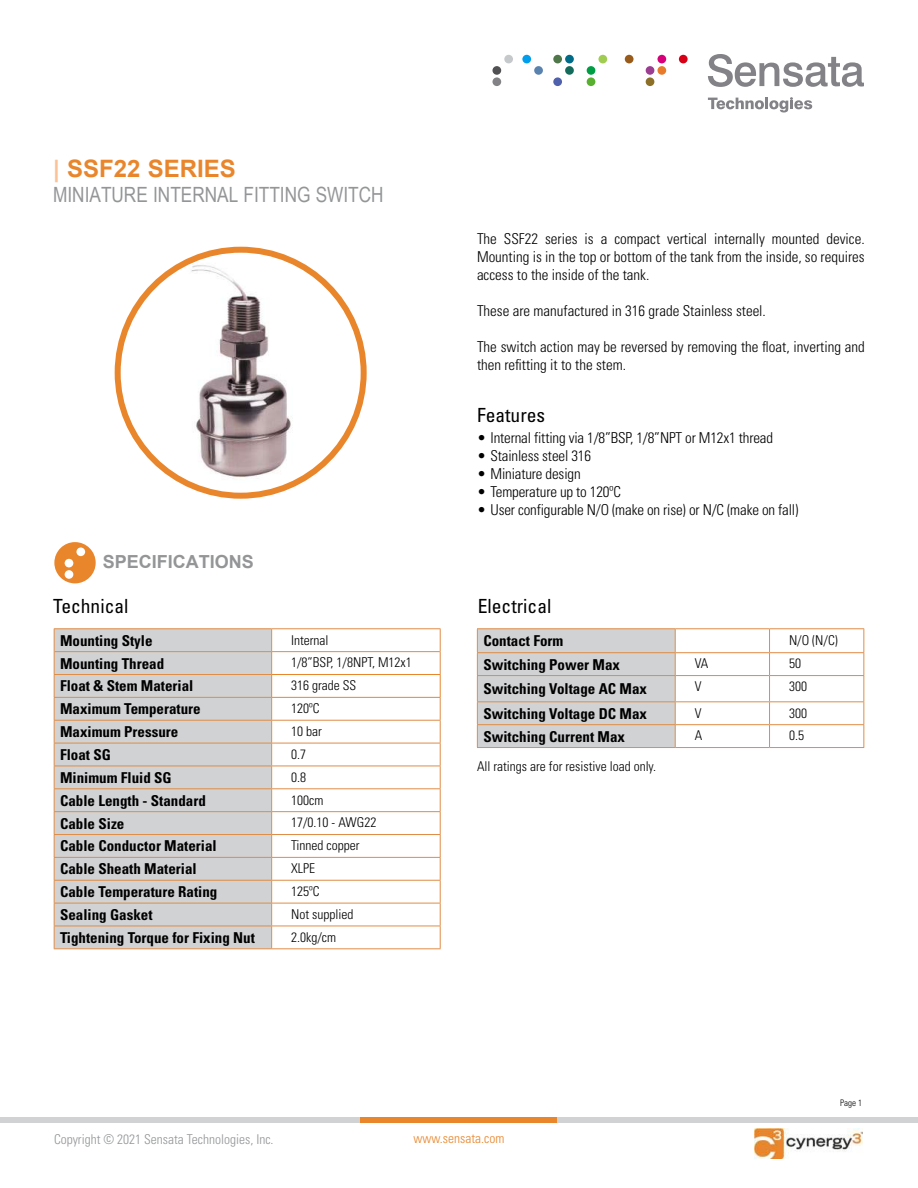
<style>
.page{position:relative;width:918px;height:1188px;background:#fff}
.page>*{position:absolute;margin:0;border:0;box-sizing:border-box;transform-origin:0 0}
.t1{font:700 24px "Arial";color:#e9862c}
.t2{font:21px "Arial Narrow";color:#939597}
.t3{font:condensed 19.5px "Univers LT Std";color:#000}
.t4{font:700 18px "Arial";color:#939597}
.t5{font:300 condensed 15px/18px "Univers LT Std";color:#000;text-align:justify}
.t6{font:700 condensed 15px "Univers LT Std";color:#000}
.t7{font:300 condensed 13.5px "Univers LT Std";color:#000}
.t8{font:300 condensed 13.5px "Univers LT Std";color:#939597}
.t9{font:300 condensed 13.5px "Univers LT Std";color:#e9862c}
.t10{font:300 condensed 9px "Univers LT Std";color:#000}
.s1{color:#fbc297}
</style>
<div class="page">
<svg style="left:708px;top:54px;width:156px;height:33px"></svg>
<svg style="left:708px;top:97px;width:104px;height:15px"></svg>
<div style="left:492px;top:77px;width:9px;height:9px;background:#828287;border-radius:50%"></div>
<div style="left:522px;top:55px;width:9px;height:8px;background:#009eed;border-radius:50%"></div>
<div style="left:534px;top:66px;width:9px;height:9px;background:#5982af;border-radius:50%"></div>
<div style="left:553px;top:55px;width:9px;height:8px;background:#4f7749;border-radius:50%"></div>
<div style="left:565px;top:55px;width:9px;height:8px;background:#006b87;border-radius:50%"></div>
<div style="left:565px;top:66px;width:9px;height:9px;background:#146b5b;border-radius:50%"></div>
<div style="left:553px;top:77px;width:9px;height:9px;background:#4f60ad;border-radius:50%"></div>
<div style="left:598px;top:55px;width:9px;height:8px;background:#a0cc51;border-radius:50%"></div>
<div style="left:587px;top:66px;width:8px;height:9px;background:#009e44;border-radius:50%"></div>
<div style="left:587px;top:77px;width:8px;height:9px;background:#59af30;border-radius:50%"></div>
<div style="left:657px;top:55px;width:9px;height:8px;background:#d8007a;border-radius:50%"></div>
<div style="left:646px;top:66px;width:8px;height:9px;background:#9b3d91;border-radius:50%"></div>
<div style="left:657px;top:66px;width:9px;height:9px;background:#e87a2b;border-radius:50%"></div>
<div style="left:646px;top:77px;width:8px;height:9px;background:#8c7028;border-radius:50%"></div>
<div style="left:679px;top:55px;width:9px;height:8px;background:#d80016;border-radius:50%"></div>
<div style="left:504px;top:55px;width:9px;height:8px;background:#c6c9cc;border-radius:50%"></div>
<div style="left:492px;top:66px;width:9px;height:9px;background:#515154;border-radius:50%"></div>
<div style="left:625px;top:55px;width:9px;height:8px;background:#995b19;border-radius:50%"></div>
<div style="left:0;top:1117px;width:918px;height:6px;background:#d1d2d4"></div>
<div style="left:361px;top:1117px;width:196px;height:6px;background:#e9862c"></div>
<img style="left:754px;top:1128px;width:108px;height:30px">
<div style="left:55px;top:629px;width:216px;height:319px;background:#d1d2d4"></div>
<hr style="left:54px;top:628px;width:218px;height:1px;background:#df8d47">
<hr style="left:272px;top:628px;width:169px;height:1px;background:#df8d47">
<hr style="left:55px;top:651px;width:217px;height:1px;background:#df8d47">
<hr style="left:272px;top:651px;width:168px;height:1px;background:#df8d47">
<hr style="left:54px;top:674px;width:217px;height:1px;background:#df8d47">
<hr style="left:54px;top:697px;width:217px;height:1px;background:#df8d47">
<hr style="left:54px;top:720px;width:218px;height:1px;background:#df8d47">
<hr style="left:272px;top:720px;width:169px;height:1px;background:#df8d47">
<hr style="left:54px;top:743px;width:218px;height:1px;background:#df8d47">
<hr style="left:272px;top:743px;width:169px;height:1px;background:#df8d47">
<hr style="left:54px;top:766px;width:218px;height:1px;background:#df8d47">
<hr style="left:272px;top:766px;width:169px;height:1px;background:#df8d47">
<hr style="left:54px;top:788px;width:218px;height:1px;background:#df8d47">
<hr style="left:272px;top:788px;width:169px;height:1px;background:#df8d47">
<hr style="left:54px;top:811px;width:218px;height:1px;background:#df8d47">
<hr style="left:272px;top:811px;width:169px;height:1px;background:#df8d47">
<hr style="left:54px;top:834px;width:218px;height:1px;background:#df8d47">
<hr style="left:272px;top:834px;width:169px;height:1px;background:#df8d47">
<hr style="left:54px;top:857px;width:218px;height:1px;background:#df8d47">
<hr style="left:272px;top:857px;width:169px;height:1px;background:#df8d47">
<hr style="left:54px;top:880px;width:218px;height:1px;background:#df8d47">
<hr style="left:272px;top:880px;width:169px;height:1px;background:#df8d47">
<hr style="left:54px;top:903px;width:218px;height:1px;background:#df8d47">
<hr style="left:272px;top:903px;width:169px;height:1px;background:#df8d47">
<hr style="left:54px;top:926px;width:218px;height:1px;background:#df8d47">
<svg style="left:54px;top:629px;width:1px;height:319px"></svg>
<hr style="left:272px;top:926px;width:169px;height:1px;background:#df8d47">
<hr style="left:54px;top:948px;width:218px;height:1px;background:#df8d47">
<hr style="left:272px;top:948px;width:169px;height:1px;background:#df8d47">
<hr style="left:271px;top:674px;width:170px;height:1px;background:#e9862c">
<svg style="left:271px;top:629px;width:1px;height:319px"></svg>
<svg style="left:440px;top:629px;width:1px;height:319px"></svg>
<hr style="left:271px;top:697px;width:170px;height:1px;background:#e9862c">
<hr style="left:477px;top:628px;width:198px;height:1px;background:#df8d47">
<hr style="left:675px;top:628px;width:95px;height:1px;background:#df8d47">
<hr style="left:770px;top:628px;width:94px;height:1px;background:#df8d47">
<hr style="left:675px;top:701px;width:95px;height:1px;background:#df8d47">
<hr style="left:770px;top:701px;width:94px;height:1px;background:#df8d47">
<hr style="left:675px;top:652px;width:95px;height:1px;background:#df8d47">
<hr style="left:770px;top:652px;width:94px;height:1px;background:#df8d47">
<hr style="left:675px;top:675px;width:95px;height:1px;background:#df8d47">
<hr style="left:770px;top:675px;width:94px;height:1px;background:#df8d47">
<hr style="left:675px;top:724px;width:95px;height:1px;background:#df8d47">
<svg style="left:477px;top:629px;width:199px;height:118px;background:#d1cecd"></svg>
<hr style="left:770px;top:724px;width:94px;height:1px;background:#df8d47">
<svg style="left:769px;top:629px;width:1px;height:118px"></svg>
<svg style="left:863px;top:629px;width:1px;height:118px"></svg>
<hr style="left:477px;top:747px;width:198px;height:1px;background:#df8d47">
<hr style="left:675px;top:747px;width:95px;height:1px;background:#df8d47">
<hr style="left:770px;top:747px;width:94px;height:1px;background:#df8d47">
<svg style="left:54px;top:542px;width:42px;height:41px"></svg>
<img style="left:187px;top:263px;width:108px;height:220px">
<div style="left:115px;top:247px;width:252px;height:252px;border:6px solid #e9862c;border-radius:50%"></div>
<h1 class="t1" style="left:53px;top:160px;width:184px"><span class="s1">|</span> SSF22 SERIES</h1>
<h2 class="t2" style="left:53px;top:183px;width:332px">MINIATURE INTERNAL FITTING SWITCH</h2>
<p class="t4" style="left:103px;top:555px;width:153px">SPECIFICATIONS</p>
<p class="t5" style="left:477px;top:231px;width:389px">The SSF22 series is a compact vertical internally mounted device.<br>Mounting is in the top or bottom of the tank from the inside, so requires access to the inside of the tank.</p>
<p class="t5" style="left:477px;top:303px;width:290px">These are manufactured in 316 grade Stainless steel.</p>
<p class="t5" style="left:477px;top:339px;width:389px">The switch action may be reversed by removing the float, inverting and then refitting it to the stem.</p>
<h3 class="t3" style="left:477px;top:404px;width:70px">Features</h3>
<p class="t5" style="left:477px;top:430px;width:298px">• Internal fitting via 1/8”BSP, 1/8”NPT or M12x1 thread</p>
<p class="t5" style="left:477px;top:448px;width:116px">• Stainless steel 316</p>
<p class="t5" style="left:477px;top:466px;width:105px">• Miniature design</p>
<p class="t5" style="left:477px;top:484px;width:145px">• Temperature up to 120ºC</p>
<p class="t5" style="left:477px;top:502px;width:323px">• User configurable N/O (make on rise) or N/C (make on fall)</p>
<h3 class="t3" style="left:53px;top:595px;width:77px">Technical</h3>
<h3 class="t3" style="left:478px;top:595px;width:75px">Electrical</h3>
<p class="t6" style="left:60px;top:635px;width:94px">Mounting Style</p>
<p class="t7" style="left:291px;top:635px;width:39px">Internal</p>
<p class="t6" style="left:60px;top:657px;width:106px">Mounting Thread</p>
<p class="t7" style="left:291px;top:657px;width:122px">1/8”BSP, 1/8NPT, M12x1</p>
<p class="t6" style="left:60px;top:680px;width:135px">Float &amp; Stem Material</p>
<p class="t7" style="left:291px;top:680px;width:67px">316 grade SS</p>
<p class="t6" style="left:60px;top:703px;width:142px">Maximum Temperature</p>
<p class="t7" style="left:291px;top:703px;width:30px">120ºC</p>
<p class="t6" style="left:60px;top:726px;width:120px">Maximum Pressure</p>
<p class="t7" style="left:291px;top:726px;width:32px">10 bar</p>
<p class="t6" style="left:60px;top:749px;width:52px">Float SG</p>
<p class="t7" style="left:291px;top:749px;width:16px">0.7</p>
<p class="t6" style="left:60px;top:772px;width:113px">Minimum Fluid SG</p>
<p class="t7" style="left:291px;top:772px;width:16px">0.8</p>
<p class="t6" style="left:60px;top:795px;width:147px">Cable Length - Standard</p>
<p class="t7" style="left:291px;top:795px;width:34px">100cm</p>
<p class="t6" style="left:60px;top:818px;width:66px">Cable Size</p>
<p class="t7" style="left:291px;top:817px;width:87px">17/0.10 - AWG22</p>
<p class="t6" style="left:60px;top:840px;width:158px">Cable Conductor Material</p>
<p class="t7" style="left:291px;top:840px;width:70px">Tinned copper</p>
<p class="t6" style="left:60px;top:863px;width:138px">Cable Sheath Material</p>
<p class="t7" style="left:291px;top:863px;width:25px">XLPE</p>
<p class="t6" style="left:60px;top:886px;width:159px">Cable Temperature Rating</p>
<p class="t7" style="left:291px;top:886px;width:30px">125ºC</p>
<p class="t6" style="left:60px;top:909px;width:94px">Sealing Gasket</p>
<p class="t7" style="left:291px;top:909px;width:64px">Not supplied</p>
<p class="t6" style="left:60px;top:932px;width:196px">Tightening Torque for Fixing Nut</p>
<p class="t7" style="left:291px;top:932px;width:46px">2.0kg/cm</p>
<p class="t6" style="left:483px;top:635px;width:81px">Contact Form</p>
<p class="t7" style="left:789px;top:635px;width:50px">N/O (N/C)</p>
<p class="t6" style="left:483px;top:659px;width:138px">Switching Power Max</p>
<p class="t7" style="left:695px;top:658px;width:15px">VA</p>
<p class="t7" style="left:789px;top:658px;width:13px">50</p>
<p class="t6" style="left:483px;top:683px;width:165px">Switching Voltage AC Max</p>
<p class="t7" style="left:695px;top:681px;width:8px">V</p>
<p class="t7" style="left:789px;top:681px;width:19px">300</p>
<p class="t6" style="left:483px;top:708px;width:165px">Switching Voltage DC Max</p>
<p class="t7" style="left:695px;top:708px;width:8px">V</p>
<p class="t7" style="left:789px;top:708px;width:19px">300</p>
<p class="t6" style="left:483px;top:731px;width:143px">Switching Current Max</p>
<p class="t7" style="left:695px;top:730px;width:9px">A</p>
<p class="t7" style="left:789px;top:730px;width:16px">0.5</p>
<p class="t7" style="left:477px;top:761px;width:181px">All ratings are for resistive load only.</p>
<p class="t10" style="left:840px;top:1099px;width:23px">Page 1</p>
<p class="t8" style="left:54px;top:1134px;width:221px">Copyright © 2021 Sensata Technologies, Inc.</p>
<p class="t9" style="left:414px;top:1133px;width:92px">www.sensata.com</p>
</div>
